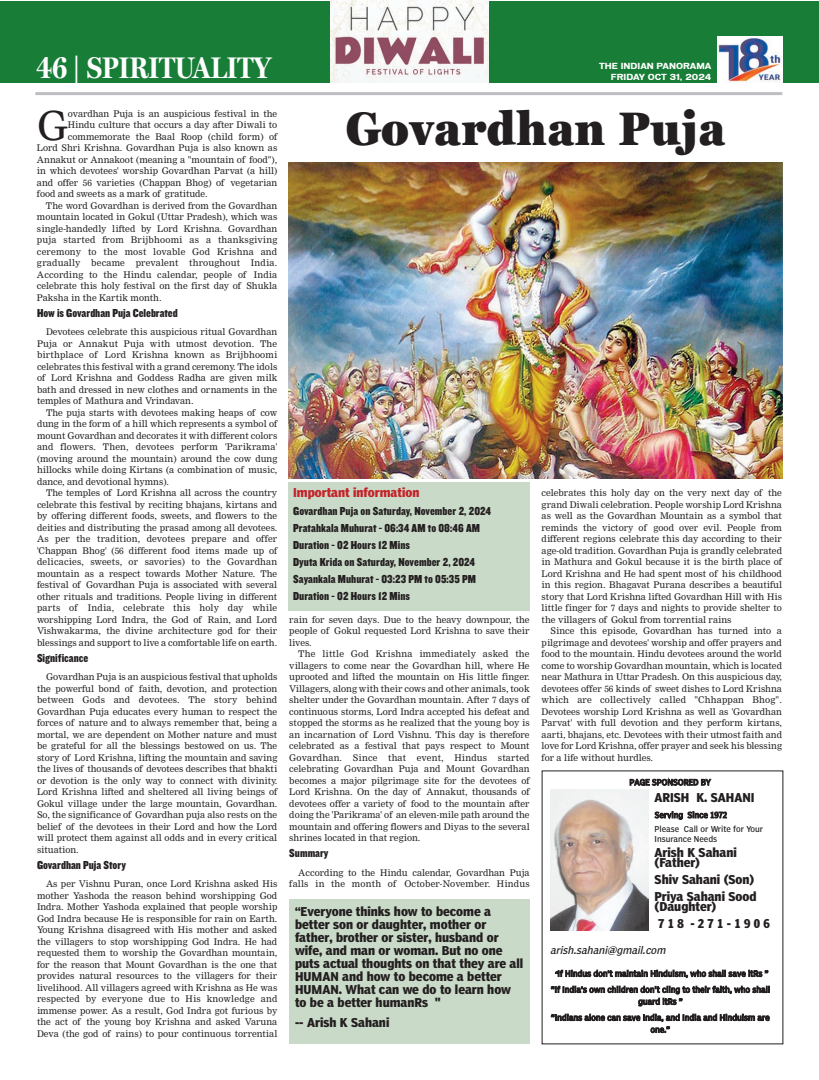
<style>
.page{position:relative;width:819px;height:1080px;background:#fff}
.page>*{position:absolute;margin:0;border:0;box-sizing:border-box;transform-origin:0 0}
.t1{font:900 condensed 47px "Georgia Pro";color:#231f20}
.t2{font:39.1px "Nimrod";color:#231f20}
.t3{font:700 30px "Miller Display Cond";color:#fff}
.t4{font:12px/13px "Poynter Agate One Bold Con";color:#231f20}
.t5{font:12px/17px "Knockout HTF70 Full Welterwt";letter-spacing:.005em;color:#231f20}
.t6{font:12px "Poynter Agate One Bold Con";color:#c32329}
.t7{font:italic condensed 10px "Poynter Agate One";color:#231f20}
.t8{font:9px/11.5px "Nimrod";color:#231f20;text-align:justify}
.t9{font:9px "Nimrod";letter-spacing:.02em;color:#231f20}
.t10{font:condensed 8px/16px "Poynter Agate One";color:#231f20;text-align:center}
.t11{font:700 8px "Vonnes";color:#fff}
.s1{font-style:italic;font-size:6px}
</style>
<div class="page">
<img style="left:550px;top:789px;width:99px;height:142px">
<div style="left:289px;top:899px;width:241px;height:145px;background:#cadac8"></div>
<div style="left:288px;top:482px;width:242px;height:128px;background:#cadac8"></div>
<img style="left:288px;top:162px;width:495px;height:316px">
<div style="left:0;top:1px;width:819px;height:81px;background:#187d36"></div>
<img style="left:717px;top:36px;width:66px;height:46px">
<hr style="left:35px;top:92px;width:747px;height:3px;background:#bdbec1">
<img style="left:330px;top:1px;width:159px;height:82px">
<h3 class="t3" style="left:37px;top:56px;width:236px">46 | SPIRITUALITY</h3>
<h2 class="t2" style="left:37px;top:110px;width:32px">G</h2>
<p class="t8" style="left:68px;top:108px;width:211px">ovardhan Puja is an auspicious festival in the</p>
<p class="t8" style="left:68px;top:120px;width:211px">Hindu culture that occurs a day after Diwali to</p>
<p class="t8" style="left:68px;top:131px;width:211px">commemorate the Baal Roop (child form) of</p>
<p class="t8" style="left:37px;top:143px;width:242px">Lord Shri Krishna. Govardhan Puja is also known as</p>
<p class="t8" style="left:37px;top:154px;width:242px">Annakut or Annakoot (meaning a "mountain of food"),</p>
<p class="t8" style="left:37px;top:166px;width:242px">in which devotees' worship Govardhan Parvat (a hill)</p>
<p class="t8" style="left:37px;top:177px;width:242px">and offer 56 varieties (Chappan Bhog) of vegetarian</p>
<p class="t8" style="left:37px;top:189px;width:172px">food and sweets as a mark of gratitude.</p>
<p class="t8" style="left:46px;top:200px;width:233px">The word Govardhan is derived from the Govardhan</p>
<p class="t8" style="left:37px;top:212px;width:242px">mountain located in Gokul (Uttar Pradesh), which was</p>
<p class="t8" style="left:37px;top:223px;width:242px">single-handedly lifted by Lord Krishna. Govardhan</p>
<p class="t9" style="left:37px;top:236px;width:242px">puja started from Brijbhoomi as a thanksgiving</p>
<p class="t9" style="left:37px;top:248px;width:242px">ceremony to the most lovable God Krishna and</p>
<p class="t9" style="left:37px;top:259px;width:242px">gradually became prevalent throughout India.</p>
<p class="t8" style="left:37px;top:269px;width:242px">According to the Hindu calendar, people of India</p>
<p class="t8" style="left:37px;top:281px;width:242px">celebrate this holy festival on the first day of Shukla</p>
<p class="t8" style="left:37px;top:292px;width:126px">Paksha in the Kartik month.</p>
<h3 class="t5" style="left:37px;top:305px;width:142px">How is Govardhan Puja Celebrated</h3>
<p class="t8" style="left:37px;top:327px;width:242px;text-indent:9px">Devotees celebrate this auspicious ritual Govardhan Puja or Annakut Puja with utmost devotion. The birthplace of Lord Krishna known as Brijbhoomi celebrates this festival with a grand ceremony. The idols of Lord Krishna and Goddess Radha are given milk bath and dressed in new clothes and ornaments in the temples of Mathura and Vrindavan.</p>
<p class="t8" style="left:37px;top:407px;width:242px;text-indent:9px">The puja starts with devotees making heaps of cow dung in the form of a hill which represents a symbol of mount Govardhan and decorates it with different colors and flowers. Then, devotees perform 'Parikrama' (moving around the mountain) around the cow dung hillocks while doing Kirtans (a combination of music, dance, and devotional hymns).</p>
<p class="t8" style="left:37px;top:488px;width:242px;text-indent:9px">The temples of Lord Krishna all across the country celebrate this festival by reciting bhajans, kirtans and by offering different foods, sweets, and flowers to the deities and distributing the prasad among all devotees.<br>As per the tradition, devotees prepare and offer 'Chappan Bhog' (56 different food items made up of delicacies, sweets, or savories) to the Govardhan mountain as a respect towards Mother Nature. The festival of Govardhan Puja is associated with several other rituals and traditions. People living in different parts of India, celebrate this holy day while worshipping Lord Indra, the God of Rain, and Lord Vishwakarma, the divine architecture god for their blessings and support to live a comfortable life on earth.</p>
<h3 class="t5" style="left:37px;top:650px;width:53px">Significance</h3>
<p class="t8" style="left:37px;top:672px;width:242px;text-indent:9px">Govardhan Puja is an auspicious festival that upholds the powerful bond of faith, devotion, and protection between Gods and devotees. The story behind Govardhan Puja educates every human to respect the forces of nature and to always remember that, being a mortal, we are dependent on Mother nature and must be grateful for all the blessings bestowed on us. The story of Lord Krishna, lifting the mountain and saving the lives of thousands of devotees describes that bhakti or devotion is the only way to connect with divinity.<br>Lord Krishna lifted and sheltered all living beings of Gokul village under the large mountain, Govardhan.<br>So, the significance of Govardhan puja also rests on the belief of the devotees in their Lord and how the Lord will protect them against all odds and in every critical situation.</p>
<h3 class="t5" style="left:37px;top:857px;width:90px">Govardhan Puja Story</h3>
<p class="t8" style="left:37px;top:879px;width:242px;text-indent:9px">As per Vishnu Puran, once Lord Krishna asked His mother Yashoda the reason behind worshipping God Indra. Mother Yashoda explained that people worship God Indra because He is responsible for rain on Earth.<br>Young Krishna disagreed with His mother and asked the villagers to stop worshipping God Indra. He had requested them to worship the Govardhan mountain, for the reason that Mount Govardhan is the one that provides natural resources to the villagers for their livelihood. All villagers agreed with Krishna as He was respected by everyone due to His knowledge and immense power. As a result, God Indra got furious by the act of the young boy Krishna and asked Varuna Deva (the god of rains) to pour continuous torrential</p>
<p class="t11" style="left:599px;top:63px;width:114px">THE INDIAN PANORAMA</p>
<p class="t11" style="left:611px;top:74px;width:102px">FRIDAY OCT 31, 2024</p>
<h1 class="t1" style="left:345px;top:102px;width:382px">Govardhan Puja</h1>
<h3 class="t6" style="left:293px;top:488px;width:128px">Important information</h3>
<h3 class="t5" style="left:293px;top:503px;width:200px">Govardhan Puja on Saturday, November 2, 2024<br>Pratahkala Muhurat - 06:34 AM to 08:46 AM Duration - 02 Hours 12 Mins<br>Dyuta Krida on Saturday, November 2, 2024<br>Sayankala Muhurat - 03:23 PM to 05:35 PM Duration - 02 Hours 12 Mins</h3>
<p class="t8" style="left:289px;top:614px;width:242px">rain for seven days. Due to the heavy downpour, the people of Gokul requested Lord Krishna to save their lives.</p>
<p class="t8" style="left:289px;top:649px;width:242px;text-indent:9px">The little God Krishna immediately asked the villagers to come near the Govardhan hill, where He uprooted and lifted the mountain on His little finger.<br>Villagers, along with their cows and other animals, took shelter under the Govardhan mountain. After 7 days of continuous storms, Lord Indra accepted his defeat and stopped the storms as he realized that the young boy is an incarnation of Lord Vishnu. This day is therefore celebrated as a festival that pays respect to Mount Govardhan. Since that event, Hindus started celebrating Govardhan Puja and Mount Govardhan becomes a major pilgrimage site for the devotees of Lord Krishna. On the day of Annakut, thousands of devotees offer a variety of food to the mountain after doing the 'Parikrama' of an eleven-mile path around the mountain and offering flowers and Diyas to the several shrines located in that region.</p>
<h3 class="t5" style="left:289px;top:845px;width:41px">Summary</h3>
<p class="t8" style="left:289px;top:867px;width:242px;text-align:right">According to the Hindu calendar, Govardhan Puja falls in the month of October-November. Hindus</p>
<p class="t4" style="left:295px;top:905px;width:230px">“Everyone thinks how to become a better son or daughter, mother or father, brother or sister, husband or wife, and man or woman. But no one puts actual thoughts on that they are all<br>HUMAN and how to become a better<br>HUMAN. What can we do to learn how to be a better humanRs "</p>
<h3 class="t4" style="left:295px;top:1017px;width:96px">-- Arish K Sahani</h3>
<p class="t8" style="left:542px;top:488px;width:242px">celebrates this holy day on the very next day of the grand Diwali celebration. People worship Lord Krishna as well as the Govardhan Mountain as a symbol that reminds the victory of good over evil. People from different regions celebrate this day according to their age-old tradition. Govardhan Puja is grandly celebrated in Mathura and Gokul because it is the birth place of Lord Krishna and He had spent most of his childhood in this region. Bhagavat Purana describes a beautiful story that Lord Krishna lifted Govardhan Hill with His little finger for 7 days and nights to provide shelter to the villagers of Gokul from torrential rains</p>
<p class="t8" style="left:542px;top:626px;width:242px;text-indent:9px">Since this episode, Govardhan has turned into a pilgrimage and devotees' worship and offer prayers and food to the mountain. Hindu devotees around the world come to worship Govardhan mountain, which is located near Mathura in Uttar Pradesh. On this auspicious day, devotees offer 56 kinds of sweet dishes to Lord Krishna which are collectively called "Chhappan Bhog".<br>Devotees worship Lord Krishna as well as 'Govardhan Parvat' with full devotion and they perform kirtans, aarti, bhajans, etc. Devotees with their utmost faith and love for Lord Krishna, offer prayer and seek his blessing for a life without hurdles.</p>
<h3 class="t4" style="left:655px;top:791px;width:101px">ARISH K. SAHANI</h3>
<p class="t10" style="left:655px;top:808px;width:110px;line-height:14.1px;text-align:left">Serving Since 1972<br>Please Call or Write for Your</p>
<p class="t10" style="left:655px;top:832px;width:64px">Insurance Needs</p>
<h3 class="t4" style="left:655px;top:848px;width:84px;line-height:10px">Arish K Sahani (Father)</h3>
<h3 class="t4" style="left:655px;top:872px;width:104px;line-height:17.2px">Shiv Sahani (Son)<br>Priya Sahani Sood</h3>
<h3 class="t4" style="left:655px;top:899px;width:117px;line-height:17.2px">(Daughter)<br>7 1 8 - 2 7 1 - 1 9 0 6</h3>
<p class="t7" style="left:550px;top:946px;width:119px">arish.sahani@gmail.com</p>
<p class="t10" style="left:629px;top:775px;width:83px">PAGE SPONSORED BY</p>
<p class="t10" style="left:551px;top:966px;width:221px"><span class="s1">“</span>If Hindus don’t maintain Hinduism, who shall save itRs ” “If India’s own children don't cling to their faith, who shall</p>
<p class="t10" style="left:551px;top:994px;width:220px">guard itRs ”<br>“Indians alone can save India, and India and Hinduism are</p>
<p class="t10" style="left:651px;top:1022px;width:21px">one.”</p>
</div>
